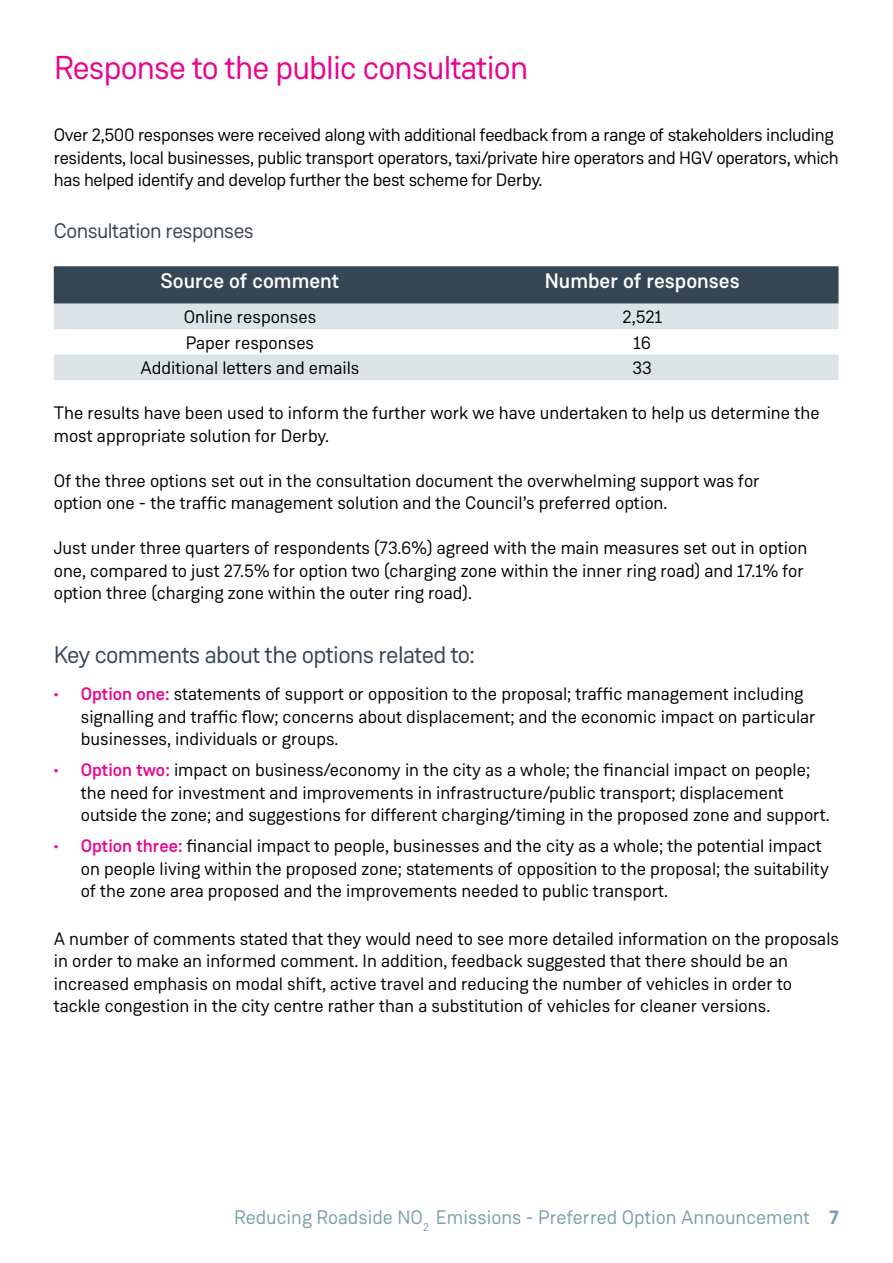
<style>
.page{position:relative;width:893px;height:1263px;background:#fff}
.page>*{position:absolute;margin:0;border:0;box-sizing:border-box;transform-origin:0 0}
.t1{font:33px "Weissenhof Grotesk";letter-spacing:-.025em;color:#ec008c}
.t2{font:24px "Weissenhof Grotesk";letter-spacing:-.025em;color:#374655}
.t3{font:500 21px "Weissenhof Grotesk";color:#fff}
.t4{font:21px "Weissenhof Grotesk";letter-spacing:-.025em;color:#374655}
.t5{font:19.5px "Weissenhof Grotesk";color:#7aa1ab}
.t6{font:18px/22.5px "Weissenhof Grotesk";color:#000}
.t7{font:18px/22.5px "Weissenhof Grotesk";letter-spacing:-.02em;color:#000}
.s1{font-weight:500;color:#ec008c}
.s2{font-weight:700}
</style>
<div class="page">
<div style="left:54px;top:266px;width:784px;height:38px;background:#374655"></div>
<svg style="left:54px;top:304px;width:784px;height:76px;fill:#dce3e6"></svg>
<h1 class="t1" style="left:54px;top:47px;width:476px">Response to the public consultation</h1>
<p class="t7" style="left:54px;top:124px;width:787px">Over 2,500 responses were received along with additional feedback from a range of stakeholders including residents, local businesses, public transport operators, taxi/private hire operators and HGV operators, which has helped identify and develop further the best scheme for Derby.</p>
<p class="t4" style="left:54px;top:218px;width:202px">Consultation responses</p>
<p class="t3" style="left:160px;top:268px;width:181px">Source of comment</p>
<p class="t3" style="left:545px;top:268px;width:197px">Number of responses</p>
<p class="t6" style="left:184px;top:306px;width:134px">Online responses</p>
<p class="t6" style="left:623px;top:306px;width:41px">2,521</p>
<p class="t6" style="left:186px;top:331px;width:130px">Paper responses</p>
<p class="t6" style="left:634px;top:331px;width:19px">16</p>
<p class="t6" style="left:140px;top:357px;width:221px">Additional letters and emails</p>
<p class="t6" style="left:633px;top:357px;width:21px">33</p>
<p class="t6" style="left:54px;top:402px;width:767px">The results have been used to inform the further work we have undertaken to help us determine the most appropriate solution for Derby.</p>
<p class="t6" style="left:54px;top:469px;width:707px">Of the three options set out in the consultation document the overwhelming support was for option one - the traffic management solution and the Council’s preferred option.</p>
<p class="t6" style="left:54px;top:537px;width:755px">Just under three quarters of respondents (73.6%) agreed with the main measures set out in option one, compared to just 27.5% for option two (charging zone within the inner ring road) and 17.1% for option three (charging zone within the outer ring road).</p>
<h2 class="t2" style="left:54px;top:640px;width:423px">Key comments about the options related to:</h2>
<p class="t6" style="left:81px;top:683px;width:736px;text-indent:-27px"><span class="s1">• Option one:</span> statements of support or opposition to the proposal; traffic management including signalling and traffic flow; concerns about displacement; and the economic impact on particular businesses, individuals or groups.</p>
<p class="t6" style="left:81px;top:759px;width:750px;text-indent:-27px"><span class="s1">• Option two:</span> impact on business/economy in the city as a whole; the financial impact on people; the need for investment and improvements in infrastructure/public transport; displacement outside the zone; and suggestions for different charging/timing in the proposed zone and support.</p>
<p class="t6" style="left:81px;top:835px;width:750px;text-indent:-27px"><span class="s1">• Option three:</span> financial impact to people, businesses and the city as a whole; the potential impact on people living within the proposed zone; statements of opposition to the proposal; the suitability of the zone area proposed and the improvements needed to public transport.</p>
<p class="t6" style="left:54px;top:927px;width:787px">A number of comments stated that they would need to see more detailed information on the proposals in order to make an informed comment. In addition, feedback suggested that there should be an increased emphasis on modal shift, active travel and reducing the number of vehicles in order to tackle congestion in the city centre rather than a substitution of vehicles for cleaner versions.</p>
<p class="t5" style="left:234px;top:1206px;width:606px">Reducing Roadside NO<sub>2</sub> Emissions - Preferred Option Announcement <span class="s2">7</span></p>
</div>
